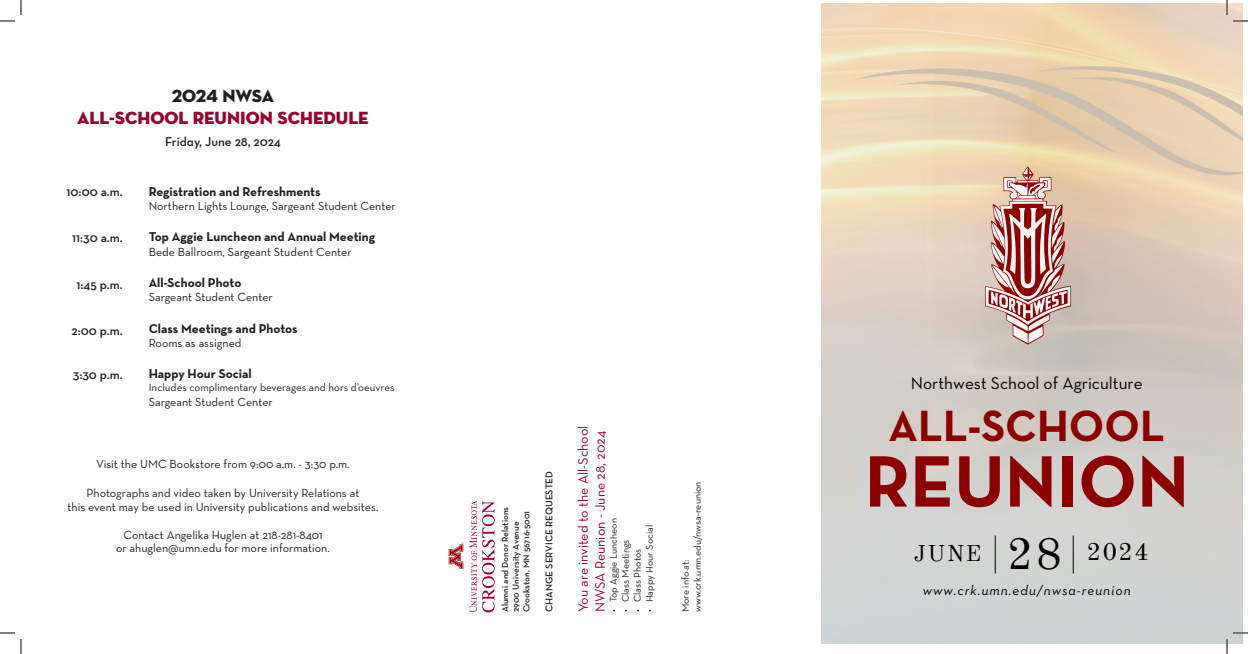
<style>
.page{position:relative;width:1248px;height:654px;background:#fff}
.page>*{position:absolute;margin:0;border:0;box-sizing:border-box;transform-origin:0 0}
.t1{font:700 74px "Neutraface Text";color:#8b0102}
.t2{font:700 44.5px "Neutraface Text";color:#8b0102}
.t3{font:22.4px "Old Standard";color:#000}
.t4{font:18px "Neutraface Display Titling";color:#98012d}
.t5{font:18px "Neutraface Display Titling";letter-spacing:-.01em;color:#231f20}
.t6{font:17.3px "Neutraface Text";color:#000}
.t7{font:14px/16.8px "Neutraface Text";color:#98012d}
.t8{font:italic 14px "Neutraface Text";letter-spacing:.07em;color:#000}
.t9{font:700 13px "Neutraface Text";color:#231f20}
.t10{font:600 13px "Neutraface Text";color:#231f20}
.t11{font:13px "Neutraface Text Demi Alt";color:#231f20}
.t12{font:12px "Neutraface Text";color:#231f20}
.t13{font:11px "Neutraface Text";color:#231f20}
.t14{font:10px "Neutraface Text";color:#231f20}
.t15{font:600 10px "Neutraface Text";color:#231f20}
.t16{font:600 9px "Neutraface Text";color:#231f20}
.s1{font-size:44.6px}
.s2{font-size:24.6px}
</style>
<div class="page">
<hr style="left:995px;top:536px;width:1px;height:38px;background:#000">
<hr style="left:1073px;top:536px;width:1px;height:38px;background:#000">
<svg style="left:853px;top:68px;width:390px;height:108px;background:#eed8b6"></svg>
<svg style="left:891px;top:65px;width:352px;height:90px;background:#e6d0b2"></svg>
<img style="left:973px;top:163px;width:107px;height:185px">
<svg style="left:470px;top:501px;width:25px;height:111px"></svg>
<svg style="left:449px;top:542px;width:14px;height:27px"></svg>
<svg style="left:0;top:0;width:22px;height:22px"></svg>
<svg style="left:0;top:632px;width:22px;height:22px"></svg>
<svg style="left:1226px;top:0;width:22px;height:22px"></svg>
<svg style="left:1226px;top:632px;width:22px;height:22px"></svg>
<p class="t5" style="left:172px;top:85px;width:104px">2024 NWSA</p>
<p class="t4" style="left:77px;top:106px;width:293px">ALL-SCHOOL REUNION SCHEDULE</p>
<p class="t11" style="left:165px;top:134px;width:117px">Friday, June 28, 2024</p>
<p class="t9" style="left:149px;top:183px;width:173px">Registration and Refreshments</p>
<p class="t12" style="left:149px;top:199px;width:249px">Northern Lights Lounge, Sargeant Student Center</p>
<p class="t9" style="left:149px;top:229px;width:228px">Top Aggie Luncheon and Annual Meeting</p>
<p class="t12" style="left:149px;top:244px;width:204px">Bede Ballroom, Sargeant Student Center</p>
<p class="t9" style="left:149px;top:274px;width:94px">All-School Photo</p>
<p class="t12" style="left:149px;top:290px;width:126px">Sargeant Student Center</p>
<p class="t9" style="left:149px;top:320px;width:150px">Class Meetings and Photos</p>
<p class="t12" style="left:149px;top:335px;width:94px">Rooms as assigned</p>
<p class="t9" style="left:149px;top:365px;width:104px">Happy Hour Social</p>
<p class="t13" style="left:149px;top:381px;width:247px">Includes complimentary beverages and hors d’oeuvres</p>
<p class="t12" style="left:149px;top:394px;width:126px">Sargeant Student Center</p>
<p class="t10" style="left:67px;top:184px;width:58px">10:00 a.m.</p>
<p class="t10" style="left:72px;top:230px;width:52px">11:30 a.m.</p>
<p class="t10" style="left:77px;top:276px;width:48px">1:45 p.m.</p>
<p class="t10" style="left:72px;top:322px;width:53px">2:00 p.m.</p>
<p class="t10" style="left:73px;top:366px;width:51px">3:30 p.m.</p>
<p class="t12" style="left:96px;top:457px;width:255px">Visit the UMC Bookstore from 9:00 a.m. - 3:30 p.m.</p>
<p class="t12" style="left:87px;top:485px;width:274px">Photographs and video taken by University Relations at</p>
<p class="t12" style="left:67px;top:500px;width:312px">this event may be used in University publications and websites.</p>
<p class="t12" style="left:123px;top:527px;width:201px">Contact Angelika Huglen at 218-281-8401</p>
<p class="t12" style="left:116px;top:541px;width:215px">or ahuglen@umn.edu for more information.</p>
<p class="t16" style="left:499px;top:612px;width:107px;rotate:-90deg">Alumni and Donor Relations</p>
<p class="t16" style="left:510px;top:612px;width:92px;rotate:-90deg">2900 University Avenue</p>
<p class="t16" style="left:521px;top:612px;width:103px;rotate:-90deg">Crookston, MN 56716-5001</p>
<p class="t15" style="left:543px;top:612px;width:143px;rotate:-90deg">CHANGE SERVICE REQUESTED</p>
<p class="t7" style="left:575px;top:612px;width:188px;rotate:-90deg">You are invited to the All-School<br>NWSA Reunion - June 28, 2024</p>
<p class="t14" style="left:607px;top:612px;width:96px;rotate:-90deg">• Top Aggie Luncheon</p>
<p class="t14" style="left:643px;top:612px;width:89px;rotate:-90deg">• Happy Hour Social</p>
<p class="t14" style="left:619px;top:612px;width:74px;rotate:-90deg">• Class Meetings</p>
<p class="t14" style="left:631px;top:612px;width:65px;rotate:-90deg">• Class Photos</p>
<p class="t14" style="left:691px;top:612px;width:132px;rotate:-90deg">www.crk.umn.edu/nwsa-reunion</p>
<p class="t14" style="left:679px;top:612px;width:54px;rotate:-90deg">More info at:</p>
<p class="t6" style="left:911px;top:372px;width:233px">Northwest School of Agriculture</p>
<p class="t2" style="left:888px;top:397px;width:278px">ALL-SCHOOL</p>
<p class="t1" style="left:865px;top:434px;width:326px">REUNION</p>
<p class="t3" style="left:914px;top:540px;width:236px">JUNE <span class="s1">28</span> <span class="s2">2024</span></p>
<p class="t8" style="left:923px;top:582px;width:210px">www.crk.umn.edu/nwsa-reunion</p>
</div>
